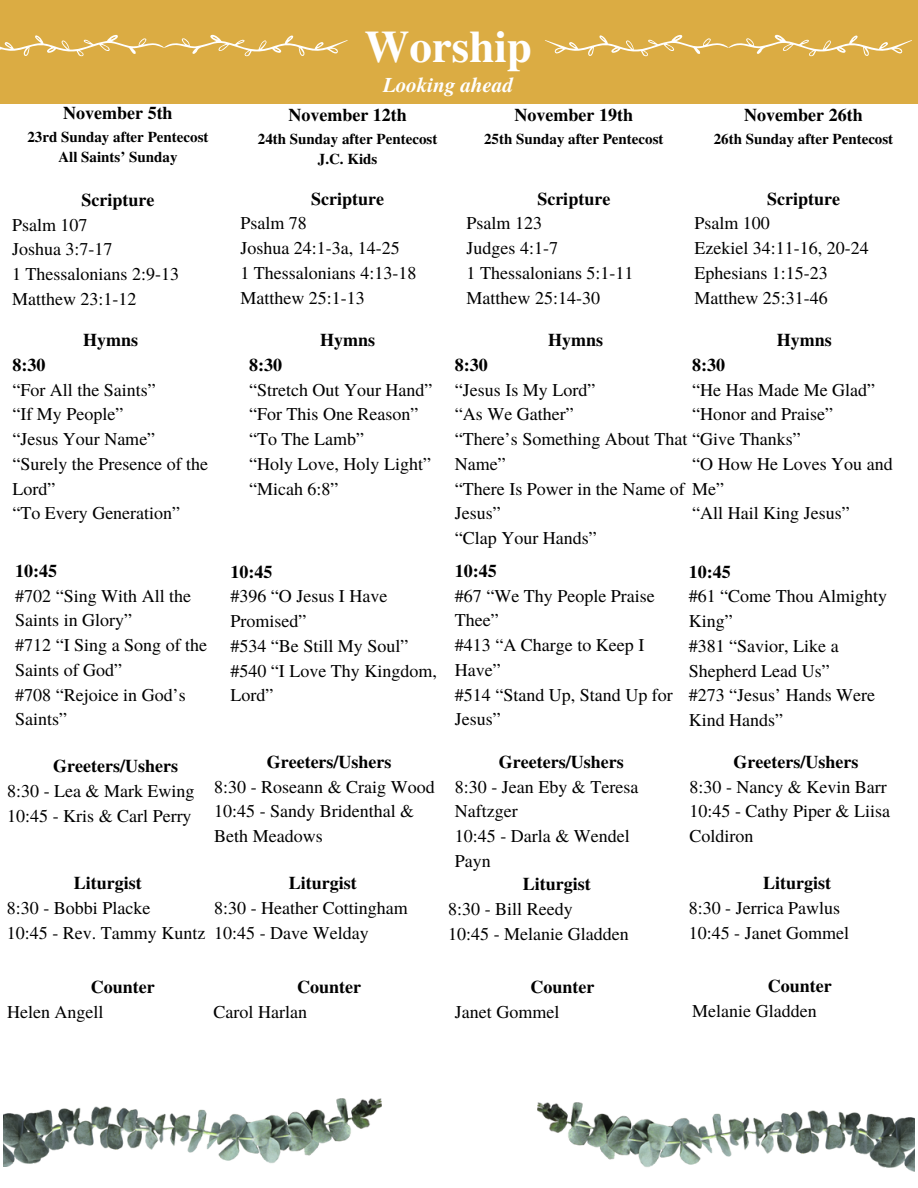
<style>
.page{position:relative;width:918px;height:1188px;background:#fff}
.page>*{position:absolute;margin:0;border:0;box-sizing:border-box;transform-origin:0 0}
.t1{font:700 45px "Te X Gyre Termes";color:#fff}
.t2{font:italic 700 21px "Te X Gyre Termes";color:#fff}
.t3{font:18px/24.8px "Te X Gyre Termes";color:#000}
.t4{font:700 18px "Te X Gyre Termes";color:#000}
.t5{font:700 15px "Te X Gyre Termes";color:#000}
</style>
<div class="page">
<div style="left:0;top:0;width:918px;height:103px;background:#dbac43"></div>
<svg style="left:0;top:35px;width:347px;height:21px"></svg>
<svg style="left:545px;top:35px;width:367px;height:21px"></svg>
<img style="left:3px;top:1099px;width:378px;height:68px">
<img style="left:538px;top:1103px;width:377px;height:68px">
<p class="t4" style="left:63px;top:99px;width:111px">November 5th</p>
<p class="t5" style="left:27px;top:125px;width:183px">23rd Sunday after Pentecost</p>
<p class="t5" style="left:58px;top:145px;width:121px">All Saints’ Sunday</p>
<p class="t4" style="left:81px;top:186px;width:74px">Scripture</p>
<p class="t3" style="left:12px;top:211px;width:77px">Psalm 107</p>
<p class="t3" style="left:12px;top:236px;width:102px">Joshua 3:7-17</p>
<p class="t3" style="left:12px;top:261px;width:168px">1 Thessalonians 2:9-13</p>
<p class="t3" style="left:12px;top:285px;width:126px">Matthew 23:1-12</p>
<p class="t4" style="left:83px;top:326px;width:57px">Hymns</p>
<p class="t4" style="left:12px;top:351px;width:34px">8:30</p>
<p class="t3" style="left:12px;top:376px;width:145px">“For All the Saints”</p>
<p class="t3" style="left:12px;top:401px;width:112px">“If My People”</p>
<p class="t3" style="left:12px;top:426px;width:144px">“Jesus Your Name”</p>
<p class="t3" style="left:12px;top:451px;width:197px">“Surely the Presence of the<br>Lord”</p>
<p class="t3" style="left:12px;top:500px;width:169px">“To Every Generation”</p>
<p class="t4" style="left:15px;top:557px;width:43px">10:45</p>
<p class="t3" style="left:15px;top:582px;width:178px">#702 “Sing With All the<br>Saints in Glory”</p>
<p class="t3" style="left:15px;top:632px;width:193px">#712 “I Sing a Song of the<br>Saints of God”</p>
<p class="t3" style="left:15px;top:681px;width:172px">#708 “Rejoice in God’s<br>Saints”</p>
<p class="t1" style="left:364px;top:12px;width:169px">Worship</p>
<p class="t2" style="left:383px;top:69px;width:132px">Looking ahead</p>
<p class="t4" style="left:288px;top:101px;width:120px">November 12th</p>
<p class="t5" style="left:258px;top:127px;width:181px">24th Sunday after Pentecost</p>
<p class="t5" style="left:318px;top:147px;width:61px">J.C. Kids</p>
<p class="t4" style="left:515px;top:101px;width:120px">November 19th</p>
<p class="t5" style="left:484px;top:127px;width:181px">25th Sunday after Pentecost</p>
<p class="t4" style="left:744px;top:101px;width:120px">November 26th</p>
<p class="t5" style="left:714px;top:127px;width:181px">26th Sunday after Pentecost</p>
<p class="t4" style="left:311px;top:185px;width:74px">Scripture</p>
<p class="t3" style="left:240px;top:210px;width:68px">Psalm 78</p>
<p class="t3" style="left:240px;top:235px;width:161px">Joshua 24:1-3a, 14-25</p>
<p class="t3" style="left:240px;top:260px;width:177px">1 Thessalonians 4:13-18</p>
<p class="t3" style="left:240px;top:284px;width:126px">Matthew 25:1-13</p>
<p class="t4" style="left:320px;top:326px;width:57px">Hymns</p>
<p class="t4" style="left:249px;top:351px;width:34px">8:30</p>
<p class="t3" style="left:249px;top:376px;width:185px">“Stretch Out Your Hand”</p>
<p class="t3" style="left:249px;top:401px;width:171px">“For This One Reason”</p>
<p class="t3" style="left:249px;top:426px;width:116px">“To The Lamb”</p>
<p class="t3" style="left:249px;top:451px;width:183px">“Holy Love, Holy Light”</p>
<p class="t3" style="left:249px;top:475px;width:91px">“Micah 6:8”</p>
<p class="t4" style="left:537px;top:185px;width:74px">Scripture</p>
<p class="t3" style="left:467px;top:210px;width:77px">Psalm 123</p>
<p class="t3" style="left:467px;top:235px;width:93px">Judges 4:1-7</p>
<p class="t3" style="left:467px;top:260px;width:168px">1 Thessalonians 5:1-11</p>
<p class="t3" style="left:467px;top:284px;width:135px">Matthew 25:14-30</p>
<p class="t4" style="left:548px;top:326px;width:57px">Hymns</p>
<p class="t4" style="left:455px;top:351px;width:34px">8:30</p>
<p class="t3" style="left:455px;top:376px;width:142px">“Jesus Is My Lord”</p>
<p class="t3" style="left:455px;top:401px;width:120px">“As We Gather”</p>
<p class="t3" style="left:455px;top:451px;width:52px">Name”</p>
<p class="t3" style="left:455px;top:500px;width:47px">Jesus”</p>
<p class="t3" style="left:455px;top:525px;width:143px">“Clap Your Hands”</p>
<p class="t4" style="left:767px;top:185px;width:74px">Scripture</p>
<p class="t3" style="left:694px;top:210px;width:77px">Psalm 100</p>
<p class="t3" style="left:694px;top:235px;width:176px">Ezekiel 34:11-16, 20-24</p>
<p class="t3" style="left:694px;top:260px;width:135px">Ephesians 1:15-23</p>
<p class="t3" style="left:694px;top:284px;width:135px">Matthew 25:31-46</p>
<p class="t4" style="left:777px;top:326px;width:57px">Hymns</p>
<p class="t4" style="left:692px;top:351px;width:34px">8:30</p>
<p class="t3" style="left:692px;top:376px;width:184px">“He Has Made Me Glad”</p>
<p class="t3" style="left:692px;top:401px;width:142px">“Honor and Praise”</p>
<p class="t3" style="left:455px;top:426px;width:347px">“There’s Something About That “Give Thanks”</p>
<p class="t3" style="left:455px;top:451px;width:439px;text-indent:237px">“O How He Loves You and “There Is Power in the Name of Me”</p>
<p class="t3" style="left:692px;top:500px;width:159px">“All Hail King Jesus”</p>
<p class="t4" style="left:230px;top:558px;width:43px">10:45</p>
<p class="t3" style="left:230px;top:583px;width:158px">#396 “O Jesus I Have<br>Promised”</p>
<p class="t3" style="left:230px;top:633px;width:180px">#534 “Be Still My Soul”</p>
<p class="t3" style="left:230px;top:657px;width:208px">#540 “I Love Thy Kingdom,<br>Lord”</p>
<p class="t4" style="left:455px;top:557px;width:43px">10:45</p>
<p class="t3" style="left:455px;top:582px;width:201px">#67 “We Thy People Praise<br>Thee”</p>
<p class="t3" style="left:455px;top:632px;width:191px">#413 “A Charge to Keep I<br>Have”</p>
<p class="t3" style="left:455px;top:681px;width:219px">#514 “Stand Up, Stand Up for<br>Jesus”</p>
<p class="t4" style="left:689px;top:558px;width:43px">10:45</p>
<p class="t3" style="left:689px;top:583px;width:200px">#61 “Come Thou Almighty<br>King”</p>
<p class="t3" style="left:689px;top:633px;width:151px">#381 “Savior, Like a<br>Shepherd Lead Us”</p>
<p class="t3" style="left:689px;top:682px;width:188px">#273 “Jesus’ Hands Were<br>Kind Hands”</p>
<p class="t4" style="left:53px;top:752px;width:126px">Greeters/Ushers</p>
<p class="t3" style="left:7px;top:778px;width:189px">8:30 - Lea &amp; Mark Ewing</p>
<p class="t3" style="left:7px;top:802px;width:186px">10:45 - Kris &amp; Carl Perry</p>
<p class="t4" style="left:267px;top:748px;width:126px">Greeters/Ushers</p>
<p class="t3" style="left:214px;top:773px;width:222px">8:30 - Roseann &amp; Craig Wood</p>
<p class="t3" style="left:214px;top:798px;width:201px">10:45 - Sandy Bridenthal &amp;<br>Beth Meadows</p>
<p class="t4" style="left:74px;top:869px;width:70px">Liturgist</p>
<p class="t3" style="left:7px;top:895px;width:145px">8:30 - Bobbi Placke</p>
<p class="t3" style="left:7px;top:919px;width:200px">10:45 - Rev. Tammy Kuntz</p>
<p class="t4" style="left:91px;top:973px;width:65px">Counter</p>
<p class="t3" style="left:7px;top:999px;width:98px">Helen Angell</p>
<p class="t4" style="left:289px;top:869px;width:70px">Liturgist</p>
<p class="t3" style="left:214px;top:895px;width:195px">8:30 - Heather Cottingham</p>
<p class="t3" style="left:214px;top:919px;width:156px">10:45 - Dave Welday</p>
<p class="t4" style="left:297px;top:973px;width:65px">Counter</p>
<p class="t3" style="left:214px;top:999px;width:95px">Carol Harlan</p>
<p class="t4" style="left:499px;top:748px;width:126px">Greeters/Ushers</p>
<p class="t3" style="left:455px;top:773px;width:185px">8:30 - Jean Eby &amp; Teresa<br>Naftzger</p>
<p class="t3" style="left:455px;top:823px;width:176px">10:45 - Darla &amp; Wendel<br>Payn</p>
<p class="t4" style="left:523px;top:870px;width:70px">Liturgist</p>
<p class="t3" style="left:448px;top:896px;width:126px">8:30 - Bill Reedy</p>
<p class="t3" style="left:448px;top:920px;width:182px">10:45 - Melanie Gladden</p>
<p class="t4" style="left:530px;top:973px;width:65px">Counter</p>
<p class="t3" style="left:455px;top:999px;width:106px">Janet Gommel</p>
<p class="t4" style="left:733px;top:748px;width:126px">Greeters/Ushers</p>
<p class="t3" style="left:690px;top:773px;width:199px">8:30 - Nancy &amp; Kevin Barr</p>
<p class="t3" style="left:690px;top:798px;width:202px">10:45 - Cathy Piper &amp; Liisa<br>Coldiron</p>
<p class="t4" style="left:763px;top:869px;width:70px">Liturgist</p>
<p class="t3" style="left:689px;top:895px;width:153px">8:30 - Jerrica Pawlus</p>
<p class="t3" style="left:689px;top:919px;width:162px">10:45 - Janet Gommel</p>
<p class="t4" style="left:768px;top:972px;width:65px">Counter</p>
<p class="t3" style="left:692px;top:998px;width:126px">Melanie Gladden</p>
</div>
